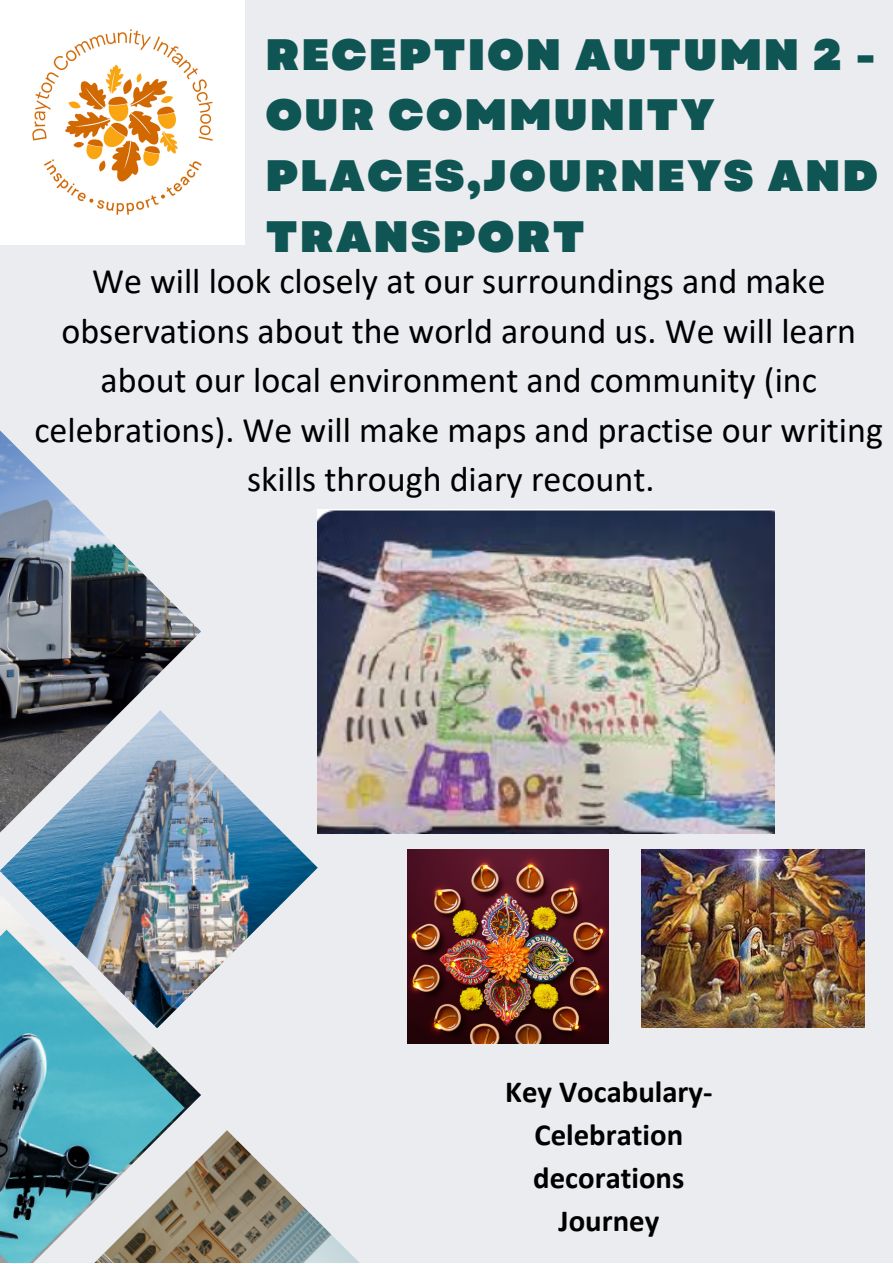
<style>
.page{position:relative;width:893px;height:1264px;background:#fff}
.page>*{position:absolute;margin:0;border:0;box-sizing:border-box;transform-origin:0 0}
.t1{font:900 43.95px/60.8px "Garet";letter-spacing:.055em;color:#0f5554}
.t2{font:36px/49.5px "Calibri";color:#000;text-align:center}
.t3{font:700 30.75px "Calibri";color:#000}
</style>
<div class="page">
<div style="left:0;top:0;width:892px;height:1262px;background:#ebecf0"></div>
<img style="left:0;top:430px;width:201px;height:280px">
<img style="left:0;top:710px;width:318px;height:275px">
<img style="left:201px;top:1130px;width:158px;height:132px">
<img style="left:0;top:893px;width:201px;height:369px">
<img style="left:0;top:929px;width:185px;height:333px">
<img style="left:0;top:0;width:244px;height:244px">
<img style="left:641px;top:850px;width:223px;height:177px">
<img style="left:407px;top:850px;width:201px;height:193px">
<img style="left:317px;top:509px;width:457px;height:324px">
<p class="t1" style="left:266px;top:24px;width:613px">RECEPTION AUTUMN 2 -<br>OUR COMMUNITY<br>PLACES,JOURNEYS AND<br>TRANSPORT</p>
<p class="t2" style="left:34px;top:259px;width:850px">We will look closely at our surroundings and make observations about the world around us. We will learn about our local environment and community (inc celebrations). We will make maps and practise our writing skills through diary recount.</p>
<p class="t3" style="left:505px;top:1079px;width:209px">Key Vocabulary-</p>
<p class="t3" style="left:534px;top:1122px;width:150px">Celebration</p>
<p class="t3" style="left:533px;top:1164px;width:152px">decorations</p>
<p class="t3" style="left:558px;top:1207px;width:102px">Journey</p>
</div>
